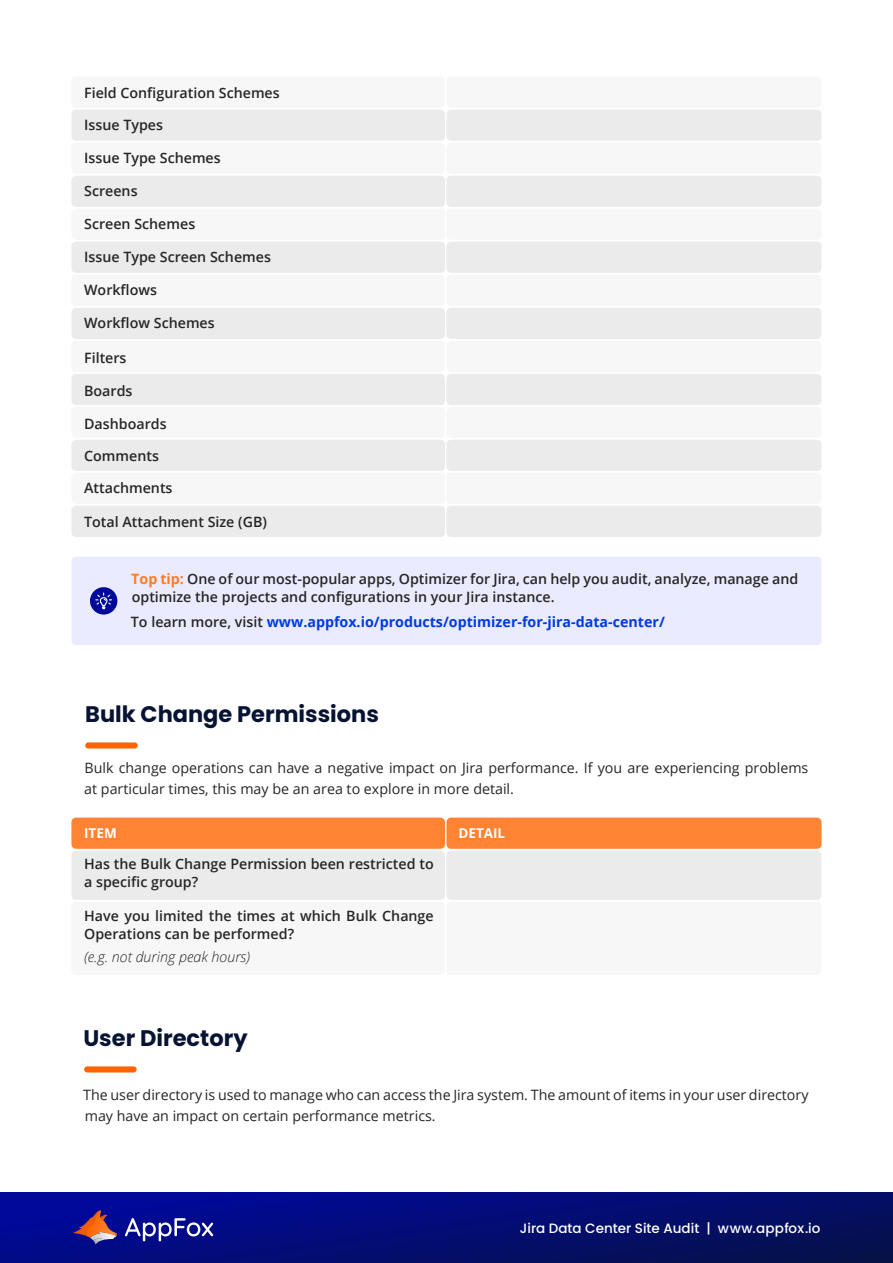
<style>
.page{position:relative;width:893px;height:1263px;background:#fff}
.page>*{position:absolute;margin:0;border:0;box-sizing:border-box;transform-origin:0 0}
.t1{font:700 22.5px "Poppins";color:#071333}
.t2{font:600 14.25px/18px "Open Sans";color:#262626}
.t3{font:14.25px/21px "Open Sans";color:#262626}
.t4{font:700 14.25px "Open Sans";color:#003be0}
.t5{font:italic 300 14.25px "Open Sans";color:#262626}
.t6{font:500 13.5px "Poppins";color:#fff}
.t7{font:700 13.5px "Open Sans";color:#fff}
.s1{font-weight:700;color:#ff7b26}
.s2{font-weight:600;color:#262626}
</style>
<div class="page">
<svg style="left:0;top:1192px;width:893px;height:71px;background:#020c74"></svg>
<svg style="left:72px;top:1210px;width:45px;height:35px;background:#603b70"></svg>
<svg style="left:125px;top:1218px;width:88px;height:23px"></svg>
<div style="left:85px;top:742px;width:53px;height:6px;background:#ff6400;border-radius:3px"></div>
<div style="left:71px;top:817px;width:374px;height:32px;background:#ff8333;border-radius:4px"></div>
<div style="left:71px;top:851px;width:374px;height:49px;background:#ebebeb;border-radius:5px"></div>
<div style="left:71px;top:902px;width:374px;height:73px;background:#f7f7f7;border-radius:4px"></div>
<div style="left:446px;top:817px;width:375px;height:32px;background:#ff8333;border-radius:4px"></div>
<div style="left:446px;top:851px;width:375px;height:49px;background:#ebebeb;border-radius:5px"></div>
<div style="left:446px;top:902px;width:375px;height:73px;background:#f7f7f7;border-radius:4px"></div>
<div style="left:71px;top:557px;width:750px;height:88px;background:#ebebff;border-radius:4px"></div>
<div style="left:90px;top:587px;width:27px;height:27px;background:#000999;border-radius:50%"></div>
<svg style="left:95px;top:592px;width:17px;height:18px"></svg>
<div style="left:71px;top:242px;width:374px;height:31px;background:#ebebeb;border-radius:4px"></div>
<div style="left:71px;top:440px;width:374px;height:31px;background:#ebebeb;border-radius:4px"></div>
<div style="left:71px;top:506px;width:374px;height:31px;background:#ebebeb;border-radius:4px"></div>
<div style="left:71px;top:209px;width:374px;height:31px;background:#f7f7f7;border-radius:4px"></div>
<div style="left:71px;top:407px;width:374px;height:31px;background:#f7f7f7;border-radius:4px"></div>
<div style="left:71px;top:473px;width:374px;height:31px;background:#f7f7f7;border-radius:4px"></div>
<div style="left:446px;top:242px;width:375px;height:31px;background:#ebebeb;border-radius:4px"></div>
<div style="left:446px;top:440px;width:375px;height:31px;background:#ebebeb;border-radius:4px"></div>
<div style="left:446px;top:506px;width:375px;height:31px;background:#ebebeb;border-radius:4px"></div>
<div style="left:446px;top:209px;width:375px;height:31px;background:#f7f7f7;border-radius:4px"></div>
<div style="left:446px;top:407px;width:375px;height:31px;background:#f7f7f7;border-radius:4px"></div>
<div style="left:446px;top:473px;width:375px;height:31px;background:#f7f7f7;border-radius:4px"></div>
<div style="left:71px;top:110px;width:374px;height:31px;background:#ebebeb;border-radius:4px"></div>
<div style="left:71px;top:308px;width:374px;height:31px;background:#ebebeb;border-radius:4px"></div>
<div style="left:71px;top:176px;width:374px;height:31px;background:#ebebeb;border-radius:4px"></div>
<div style="left:71px;top:374px;width:374px;height:31px;background:#ebebeb;border-radius:4px"></div>
<div style="left:71px;top:77px;width:374px;height:31px;background:#f7f7f7;border-radius:4px"></div>
<div style="left:71px;top:275px;width:374px;height:31px;background:#f7f7f7;border-radius:4px"></div>
<div style="left:71px;top:143px;width:374px;height:31px;background:#f7f7f7;border-radius:4px"></div>
<div style="left:71px;top:341px;width:374px;height:31px;background:#f7f7f7;border-radius:4px"></div>
<div style="left:446px;top:110px;width:375px;height:31px;background:#ebebeb;border-radius:4px"></div>
<div style="left:446px;top:308px;width:375px;height:31px;background:#ebebeb;border-radius:4px"></div>
<div style="left:446px;top:176px;width:375px;height:31px;background:#ebebeb;border-radius:4px"></div>
<div style="left:446px;top:374px;width:375px;height:31px;background:#ebebeb;border-radius:4px"></div>
<div style="left:446px;top:77px;width:375px;height:31px;background:#f7f7f7;border-radius:4px"></div>
<div style="left:446px;top:275px;width:375px;height:31px;background:#f7f7f7;border-radius:4px"></div>
<div style="left:446px;top:143px;width:375px;height:31px;background:#f7f7f7;border-radius:4px"></div>
<div style="left:446px;top:341px;width:375px;height:31px;background:#f7f7f7;border-radius:4px"></div>
<div style="left:84px;top:1066px;width:53px;height:6px;background:#ff6400;border-radius:3px"></div>
<p class="t2" style="left:84px;top:84px;width:197px">Field Configuration Schemes</p>
<p class="t2" style="left:84px;top:116px;width:80px">Issue Types</p>
<p class="t2" style="left:84px;top:149px;width:138px">Issue Type Schemes</p>
<p class="t2" style="left:84px;top:182px;width:55px">Screens</p>
<p class="t2" style="left:84px;top:215px;width:113px">Screen Schemes</p>
<p class="t2" style="left:84px;top:248px;width:188px">Issue Type Screen Schemes</p>
<p class="t2" style="left:84px;top:281px;width:74px">Workflows</p>
<p class="t2" style="left:84px;top:314px;width:132px">Workflow Schemes</p>
<p class="t2" style="left:84px;top:348px;width:44px">Filters</p>
<p class="t2" style="left:84px;top:381px;width:50px">Boards</p>
<p class="t2" style="left:84px;top:414px;width:84px">Dashboards</p>
<p class="t2" style="left:84px;top:446px;width:76px">Comments</p>
<p class="t2" style="left:84px;top:479px;width:90px">Attachments</p>
<p class="t2" style="left:84px;top:512px;width:184px">Total Attachment Size (GB)</p>
<p class="t2" style="left:131px;top:569px;width:668px"><span class="s1">Top tip:</span> One of our most-popular apps, Optimizer for Jira, can help you audit, analyze, manage and optimize the projects and configurations in your Jira instance.</p>
<p class="t4" style="left:131px;top:612px;width:535px"><span class="s2">To learn more, visit</span> www.appfox.io/products/optimizer-for-jira-data-center/</p>
<h1 class="t1" style="left:85px;top:701px;width:295px">Bulk Change Permissions</h1>
<p class="t3" style="left:84px;top:757px;width:726px">Bulk change operations can have a negative impact on Jira performance. If you are experiencing problems at particular times, this may be an area to explore in more detail.</p>
<p class="t7" style="left:84px;top:824px;width:34px">ITEM</p>
<p class="t2" style="left:84px;top:855px;width:351px">Has the Bulk Change Permission been restricted to a specific group?</p>
<p class="t2" style="left:84px;top:907px;width:351px">Have you limited the times at which Bulk Change<br>Operations can be performed?</p>
<p class="t5" style="left:84px;top:947px;width:167px">(e.g. not during peak hours)</p>
<h1 class="t1" style="left:83px;top:1024px;width:166px">User Directory</h1>
<p class="t7" style="left:458px;top:824px;width:48px">DETAIL</p>
<p class="t3" style="left:83px;top:1084px;width:727px">The user directory is used to manage who can access the Jira system. The amount of items in your user directory may have an impact on certain performance metrics.</p>
<p class="t6" style="left:520px;top:1220px;width:302px">Jira Data Center Site Audit | www.appfox.io</p>
</div>
